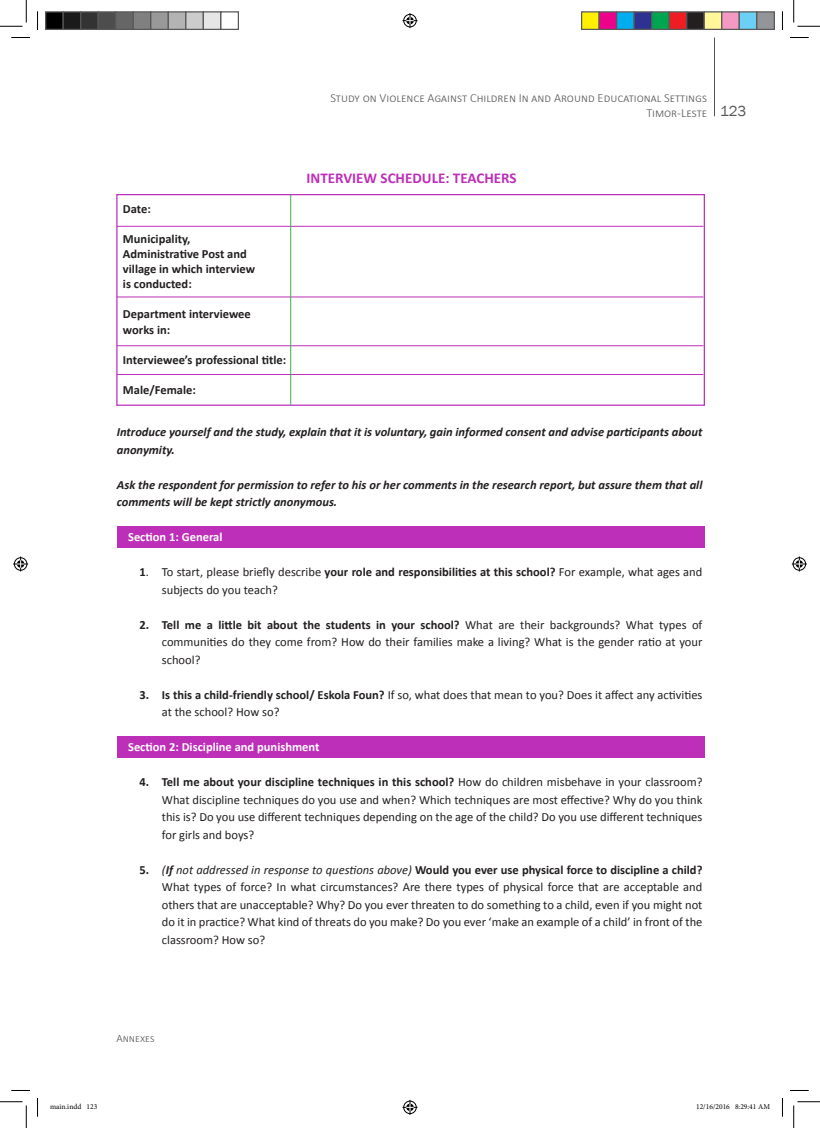
<style>
.page{position:relative;width:820px;height:1128px;background:#fff}
.page>*{position:absolute;margin:0;border:0;box-sizing:border-box;transform-origin:0 0}
.t1{font:700 15px "Calibri";color:#bd2fb9}
.t2{font:15px "Franklin Gothic";color:#57585a}
.t3{font:12.5px/17.5px "Calibri";color:#231f20;text-align:justify}
.t4{font:italic 700 12.5px/17.5px "Calibri";color:#231f20}
.t5{font:700 12.5px "Calibri";color:#231f20}
.t6{font:300 12.5px/15px "Calibri";color:#57585a;text-align:right}
.t7{font:700 12.5px "Calibri";color:#fff}
.t8{font:300 11.25px "Calibri";color:#57585a}
.t9{font:7.5px "Minion Pro";color:#000}
.s1{font-weight:700}
.s2{font-style:italic}
.s3{font-weight:700;font-style:italic}
</style>
<div class="page">
<hr style="left:713px;top:38px;width:1px;height:78px;background:#57585a">
<div style="left:117px;top:736px;width:586px;height:21px;background:#bd2fb9"></div>
<div style="left:117px;top:525px;width:586px;height:22px;background:#bd2fb9"></div>
<div style="left:116px;top:194px;width:588px;height:212px;border:1px solid #bd2fb9"></div>
<hr style="left:117px;top:226px;width:586px;height:1px;background:#bd2fb9">
<hr style="left:117px;top:297px;width:586px;height:1px;background:#bd2fb9">
<hr style="left:117px;top:345px;width:586px;height:1px;background:#bd2fb9">
<hr style="left:117px;top:374px;width:586px;height:1px;background:#bd2fb9">
<hr style="left:290px;top:195px;width:1px;height:210px;background:#40ae49">
<svg style="left:11px;top:37px;width:19px;height:1px"></svg>
<svg style="left:790px;top:37px;width:18px;height:1px"></svg>
<svg style="left:11px;top:1090px;width:19px;height:1px"></svg>
<svg style="left:790px;top:1090px;width:18px;height:1px"></svg>
<svg style="left:37px;top:11px;width:1px;height:19px"></svg>
<svg style="left:37px;top:1098px;width:1px;height:18px"></svg>
<svg style="left:781px;top:12px;width:1px;height:18px"></svg>
<svg style="left:781px;top:1098px;width:1px;height:18px"></svg>
<svg style="left:0;top:0;width:27px;height:27px"></svg>
<svg style="left:0;top:1101px;width:27px;height:26px"></svg>
<svg style="left:793px;top:0;width:26px;height:27px"></svg>
<svg style="left:793px;top:1101px;width:26px;height:26px"></svg>
<svg style="left:402px;top:13px;width:15px;height:15px"></svg>
<svg style="left:402px;top:1099px;width:15px;height:15px"></svg>
<svg style="left:13px;top:556px;width:15px;height:15px"></svg>
<svg style="left:791px;top:556px;width:15px;height:15px"></svg>
<div style="left:46px;top:12px;width:17px;height:17px;background:#000"></div>
<div style="left:45px;top:11px;width:19px;height:19px;border:1px solid #595959"></div>
<div style="left:63px;top:12px;width:18px;height:17px;background:#1a1a1a"></div>
<div style="left:62px;top:11px;width:19px;height:19px;border:1px solid #595959"></div>
<div style="left:81px;top:12px;width:17px;height:17px;background:#333"></div>
<div style="left:80px;top:11px;width:19px;height:19px;border:1px solid #595959"></div>
<div style="left:98px;top:12px;width:18px;height:17px;background:#4d4d4d"></div>
<div style="left:98px;top:11px;width:18px;height:19px;border:1px solid #595959"></div>
<div style="left:116px;top:12px;width:17px;height:17px;background:#666"></div>
<div style="left:115px;top:11px;width:19px;height:19px;border:1px solid #595959"></div>
<div style="left:133px;top:12px;width:18px;height:17px;background:#808080"></div>
<div style="left:132px;top:11px;width:19px;height:19px;border:1px solid #595959"></div>
<div style="left:151px;top:12px;width:17px;height:17px;background:#999"></div>
<div style="left:150px;top:11px;width:19px;height:19px;border:1px solid #595959"></div>
<div style="left:168px;top:12px;width:18px;height:17px;background:#b3b3b3"></div>
<div style="left:168px;top:11px;width:18px;height:19px;border:1px solid #595959"></div>
<div style="left:186px;top:12px;width:17px;height:17px;background:#ccc"></div>
<div style="left:185px;top:11px;width:19px;height:19px;border:1px solid #595959"></div>
<div style="left:203px;top:12px;width:18px;height:17px;background:#e6e6e6"></div>
<div style="left:202px;top:11px;width:19px;height:19px;border:1px solid #595959"></div>
<div style="left:220px;top:11px;width:19px;height:19px;border:1px solid #595959"></div>
<div style="left:581px;top:12px;width:17px;height:17px;background:#fff101"></div>
<div style="left:580px;top:11px;width:19px;height:19px;border:1px solid #595959"></div>
<div style="left:598px;top:12px;width:18px;height:17px;background:#ed028c"></div>
<div style="left:598px;top:11px;width:19px;height:19px;border:1px solid #595959"></div>
<div style="left:616px;top:12px;width:17px;height:17px;background:#00aeef"></div>
<div style="left:615px;top:11px;width:19px;height:19px;border:1px solid #595959"></div>
<div style="left:633px;top:12px;width:18px;height:17px;background:#2e3092"></div>
<div style="left:633px;top:11px;width:19px;height:19px;border:1px solid #595959"></div>
<div style="left:651px;top:12px;width:17px;height:17px;background:#00a54f"></div>
<div style="left:650px;top:11px;width:19px;height:19px;border:1px solid #595959"></div>
<div style="left:668px;top:12px;width:18px;height:17px;background:#ee1d23"></div>
<div style="left:668px;top:11px;width:19px;height:19px;border:1px solid #595959"></div>
<div style="left:686px;top:12px;width:17px;height:17px;background:#231f20"></div>
<div style="left:685px;top:11px;width:19px;height:19px;border:1px solid #595959"></div>
<div style="left:703px;top:12px;width:18px;height:17px;background:#fff79a"></div>
<div style="left:703px;top:11px;width:19px;height:19px;border:1px solid #595959"></div>
<div style="left:721px;top:12px;width:17px;height:17px;background:#f499c2"></div>
<div style="left:720px;top:11px;width:19px;height:19px;border:1px solid #595959"></div>
<div style="left:738px;top:12px;width:18px;height:17px;background:#6bcff6"></div>
<div style="left:738px;top:11px;width:19px;height:19px;border:1px solid #595959"></div>
<div style="left:756px;top:12px;width:17px;height:17px;background:#939598"></div>
<div style="left:755px;top:11px;width:19px;height:19px;border:1px solid #595959"></div>
<p class="t6" style="left:330px;top:90px;width:378px">Study on Violence Against Children In and Around Educational Settings<br>Timor-Leste</p>
<p class="t2" style="left:719px;top:101px;width:28px">123</p>
<p class="t1" style="left:306px;top:169px;width:211px">INTERVIEW SCHEDULE: TEACHERS</p>
<p class="t5" style="left:123px;top:201px;width:29px">Date:</p>
<p class="t5" style="left:123px;top:231px;width:69px">Municipality,</p>
<p class="t5" style="left:123px;top:246px;width:125px">Administrative Post and</p>
<p class="t5" style="left:123px;top:261px;width:133px">village in which interview</p>
<p class="t5" style="left:123px;top:276px;width:70px">is conducted:</p>
<p class="t5" style="left:123px;top:306px;width:129px">Department interviewee</p>
<p class="t5" style="left:123px;top:321px;width:49px">works in:</p>
<p class="t5" style="left:123px;top:351px;width:165px">Interviewee’s professional title:</p>
<p class="t5" style="left:123px;top:381px;width:74px">Male/Female:</p>
<p class="t4" style="left:117px;top:423px;width:587px">Introduce yourself and the study, explain that it is voluntary, gain informed consent and advise participants about anonymity.</p>
<p class="t4" style="left:117px;top:476px;width:587px">Ask the respondent for permission to refer to his or her comments in the research report, but assure them that all comments will be kept strictly anonymous.</p>
<p class="t7" style="left:128px;top:529px;width:96px">Section 1: General</p>
<p class="t3" style="left:162px;top:563px;width:541px;text-indent:-22px"><span class="s1">1</span>. To start, please briefly describe <span class="s1">your role and responsibilities at this school?</span> For example, what ages and subjects do you teach?</p>
<p class="t3" style="left:162px;top:616px;width:541px;text-indent:-22px"><span class="s1">2. Tell me a little bit about the students in your school?</span> What are their backgrounds? What types of communities do they come from? How do their families make a living? What is the gender ratio at your school?</p>
<p class="t3" style="left:162px;top:686px;width:542px;text-indent:-22px"><span class="s1">3. Is this a child-friendly school/ Eskola Foun?</span> If so, what does that mean to you? Does it affect any activities at the school? How so?</p>
<p class="t7" style="left:128px;top:739px;width:193px">Section 2: Discipline and punishment</p>
<p class="t3" style="left:162px;top:773px;width:541px;text-indent:-22px"><span class="s1">4. Tell me about your discipline techniques in this school?</span> How do children misbehave in your classroom?<br>What discipline techniques do you use and when? Which techniques are most effective? Why do you think this is? Do you use different techniques depending on the age of the child? Do you use different techniques for girls and boys?</p>
<p class="t3" style="left:162px;top:861px;width:542px;text-indent:-22px"><span class="s1">5.</span> <span class="s2">(</span><span class="s3">If</span> <span class="s2">not addressed in response to questions above)</span> <span class="s1">Would you ever use physical force to discipline a child?<br></span>What types of force? In what circumstances? Are there types of physical force that are acceptable and others that are unacceptable? Why? Do you ever threaten to do something to a child, even if you might not do it in practice? What kind of threats do you make? Do you ever ‘make an example of a child’ in front of the classroom? How so?</p>
<p class="t8" style="left:116px;top:1030px;width:40px">Annexes</p>
<p class="t9" style="left:50px;top:1101px;width:49px">main.indd 123</p>
<p class="t9" style="left:695px;top:1101px;width:75px">12/16/2016 8:29:41 AM</p>
</div>
